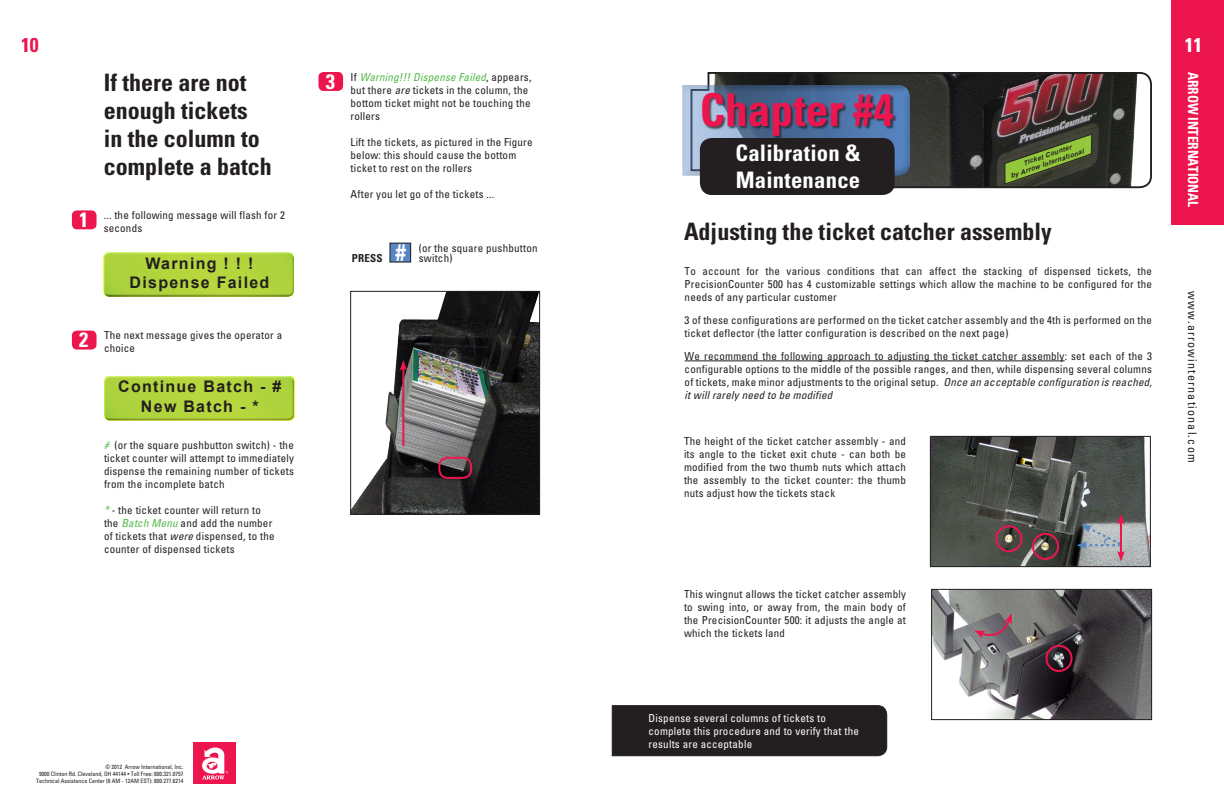
<style>
.page{position:relative;width:1224px;height:792px;background:#fff}
.page>*{position:absolute;margin:0;border:0;box-sizing:border-box;transform-origin:0 0}
.t1{font:700 condensed 45.4px "Univers";color:#ed154e}
.Main_Text{font:700 condensed 24px/28px "Univers";color:#231f20}
.Main_Text-2{font:700 condensed 24px "Univers";color:#fff}
.t2{font:700 condensed 22.7px/27.2px "Univers";letter-spacing:.01em;color:#fff}
.t3{font:700 condensed 20.8px "Univers";color:#fff}
.t4{font:700 condensed 20px "Univers";color:#ed154e}
.t5{font:700 condensed 20px "Univers";color:#fff}
.t6{font:700 16px "Arial";letter-spacing:.08em;color:#231f20}
.t7{font:700 condensed 14px "Univers";letter-spacing:-.01em;color:#fff;scale:.95 1}
.t8{font:condensed 12px "Univers";letter-spacing:.1em;color:#231f20}
.Main_Text_-_Columns{font:condensed 11px/13px "Univers";letter-spacing:.02em;color:#231f20;text-align:justify}
.Main_Text-3{font:condensed 11px/13px "Univers";letter-spacing:.02em;color:#231f20}
.Main_Text_-_White__f{font:condensed 11px/13px "Univers";letter-spacing:.02em;color:#fff}
.Main_Text-4{font:700 condensed 11px "Univers";letter-spacing:.02em;color:#231f20}
.t9{font:italic 700 6.6px "Arial";color:#231f20}
.t10{font:condensed 6px/7px "Univers";color:#231f20;text-align:right}
.s1{font-style:italic;color:#51b948}
.s2{font-style:italic}
</style>
<div class="page">
<img style="left:352px;top:293px;width:186px;height:220px">
<div style="left:350px;top:291px;width:190px;height:224px;border:1px solid #231f20"></div>
<div style="left:318px;top:72px;width:25px;height:19px;background:#ed154e;border-radius:5px"></div>
<hr style="left:402px;top:367px;width:2px;height:79px;background:#ed154e">
<svg style="left:399px;top:360px;width:8px;height:11px"></svg>
<div style="left:438px;top:457px;width:34px;height:22px;border:2px solid #ed154e;border-radius:8px"></div>
<div style="left:390px;top:243px;width:21px;height:19px;background:#5786c5"></div>
<hr style="left:685px;top:361px;width:380px;height:1px;background:#231f20">
<img style="left:932px;top:438px;width:217px;height:127px">
<div style="left:930px;top:436px;width:221px;height:131px;border:1px solid #231f20"></div>
<div style="left:995px;top:525px;width:27px;height:27px;border:2px solid #ed154e;border-radius:50%"></div>
<div style="left:1032px;top:533px;width:27px;height:27px;border:2px solid #ed154e;border-radius:50%"></div>
<svg style="left:1077px;top:514px;width:48px;height:47px;background:#949096"></svg>
<img style="left:933px;top:591px;width:217px;height:127px">
<div style="left:931px;top:589px;width:221px;height:131px;border:1px solid #231f20"></div>
<div style="left:1046px;top:645px;width:27px;height:27px;border:2px solid #ed154e;border-radius:50%"></div>
<svg style="left:974px;top:613px;width:38px;height:29px"></svg>
<div style="left:103px;top:251px;width:192px;height:44px;background:#cdf670"></div>
<div style="left:103px;top:253px;width:192px;height:45px;background:#231f20;opacity:.75"></div>
<div style="left:103px;top:375px;width:192px;height:43px;background:#d2f267"></div>
<div style="left:103px;top:377px;width:192px;height:44px;background:#231f20;opacity:.75"></div>
<div style="left:72px;top:331px;width:25px;height:19px;background:#ed154e;border-radius:5px"></div>
<div style="left:72px;top:210px;width:25px;height:19px;background:#ed154e;border-radius:5px"></div>
<div style="left:612px;top:705px;width:275px;height:51px;background:#231f20"></div>
<svg style="left:699px;top:72px;width:453px;height:117px;background:#483f3e"></svg>
<div style="left:682px;top:84px;width:229px;height:92px;background:#231f20;opacity:.5"></div>
<div style="left:700px;top:138px;width:195px;height:57px;background:#231f20;border-radius:12px"></div>
<svg style="left:1004px;top:133px;width:88px;height:52px;background:#596d37"></svg>
<div style="left:703px;top:93px;width:194px;height:47px;background:#231f20;opacity:.75"></div>
<div style="left:193px;top:742px;width:42px;height:41px;background:#ed154e"></div>
<svg style="left:202px;top:747px;width:26px;height:32px"></svg>
<div style="left:1172px;top:0;width:52px;height:225px;background:#ed154e"></div>
<h3 class="t4" style="left:21px;top:33px;width:19px">10</h3>
<p class="t3" style="left:79px;top:207px;width:11px">1</p>
<p class="Main_Text" style="left:104px;top:68px;width:170px">If there are not enough tickets in the column to complete a batch</p>
<p class="Main_Text-3" style="left:104px;top:209px;width:183px">... the following message will flash for 2 seconds</p>
<p class="t6" style="left:145px;top:253px;width:110px">Warning ! ! !</p>
<p class="t6" style="left:130px;top:272px;width:141px">Dispense Failed</p>
<p class="t3" style="left:79px;top:327px;width:11px">2</p>
<p class="Main_Text-3" style="left:104px;top:329px;width:180px">The next message gives the operator a choice</p>
<p class="t6" style="left:118px;top:376px;width:165px">Continue Batch - #</p>
<p class="t6" style="left:141px;top:395px;width:119px">New Batch - *</p>
<p class="Main_Text-3" style="left:104px;top:438px;width:191px;text-align:justify"><span class="s1">#</span> (or the square pushbutton switch) - the ticket counter will attempt to immediately dispense the remaining number of tickets from the incomplete batch</p>
<p class="Main_Text-3" style="left:104px;top:503px;width:172px"><span class="s1">*</span> - the ticket counter will return to the <span class="s1">Batch Menu</span> and add the number of tickets that <span class="s2">were</span> dispensed, to the counter of dispensed tickets</p>
<p class="t3" style="left:326px;top:68px;width:11px">3</p>
<p class="Main_Text-3" style="left:351px;top:70px;width:182px">If <span class="s1">Warning!!! Dispense Failed</span>, appears, but there <span class="s2">are</span> tickets in the column, the bottom ticket might not be touching the rollers</p>
<p class="Main_Text-3" style="left:351px;top:135px;width:184px">Lift the tickets, as pictured in the Figure below: this should cause the bottom ticket to rest on the rollers</p>
<p class="Main_Text-3" style="left:351px;top:187px;width:145px">After you let go of the tickets ...</p>
<p class="Main_Text-4" style="left:352px;top:252px;width:32px">PRESS</p>
<p class="Main_Text-2" style="left:395px;top:238px;width:12px">#</p>
<p class="Main_Text-3" style="left:419px;top:243px;width:120px;line-height:10px">(or the square pushbutton switch)</p>
<p class="t10" style="left:36px;top:764px;width:149px">© 2012 Arrow International, Inc.<br>9900 Clinton Rd. Cleveland, OH 44144 • Toll Free: 800.321.0757<br>Technical Assistance Center (8 AM - 12AM EST): 800.277.6214</p>
<p class="t1" style="left:700px;top:82px;width:195px">Chapter #4</p>
<h3 class="t2" style="left:736px;top:139px;width:126px">Calibration &amp;<br>Maintenance</h3>
<p class="t9" style="left:1022px;top:159px;width:52px;rotate:-19deg">Ticket Counter</p>
<p class="t9" style="left:1009px;top:172px;width:78px;rotate:-19deg">by Arrow International</p>
<p class="Main_Text" style="left:684px;top:217px;width:369px">Adjusting the ticket catcher assembly</p>
<p class="Main_Text_-_Columns" style="left:685px;top:264px;width:469px">To account for the various conditions that can affect the stacking of dispensed tickets, the PrecisionCounter 500 has 4 customizable settings which allow the machine to be configured for the needs of any particular customer</p>
<p class="Main_Text_-_Columns" style="left:685px;top:313px;width:469px">3 of these configurations are performed on the ticket catcher assembly and the 4th is performed on the ticket deflector (the latter configuration is described on the next page)</p>
<p class="Main_Text_-_Columns" style="left:685px;top:349px;width:469px">We recommend the following approach to adjusting the ticket catcher assembly: set each of the 3 configurable options to the middle of the possible ranges, and then, while dispensing several columns of tickets, make minor adjustments to the original setup. <span class="s2">Once an acceptable configuration is reached, it will rarely need to be modified</span></p>
<p class="Main_Text_-_Columns" style="left:684px;top:434px;width:224px">The height of the ticket catcher assembly - and its angle to the ticket exit chute - can both be modified from the two thumb nuts which attach the assembly to the ticket counter: the thumb nuts adjust how the tickets stack</p>
<h3 class="t5" style="left:1185px;top:33px;width:19px">11</h3>
<p class="t7" style="left:1202px;top:72px;width:144px;rotate:90deg">ARROW INTERNATIONAL</p>
<p class="t8" style="left:1200px;top:291px;width:173px;rotate:90deg">www.arrowinternational.com</p>
<p class="Main_Text_-_Columns" style="left:684px;top:587px;width:223px">This wingnut allows the ticket catcher assembly to swing into, or away from, the main body of the PrecisionCounter 500: it adjusts the angle at which the tickets land</p>
<p class="Main_Text_-_White__f" style="left:649px;top:712px;width:212px">Dispense several columns of tickets to complete this procedure and to verify that the results are acceptable</p>
</div>
